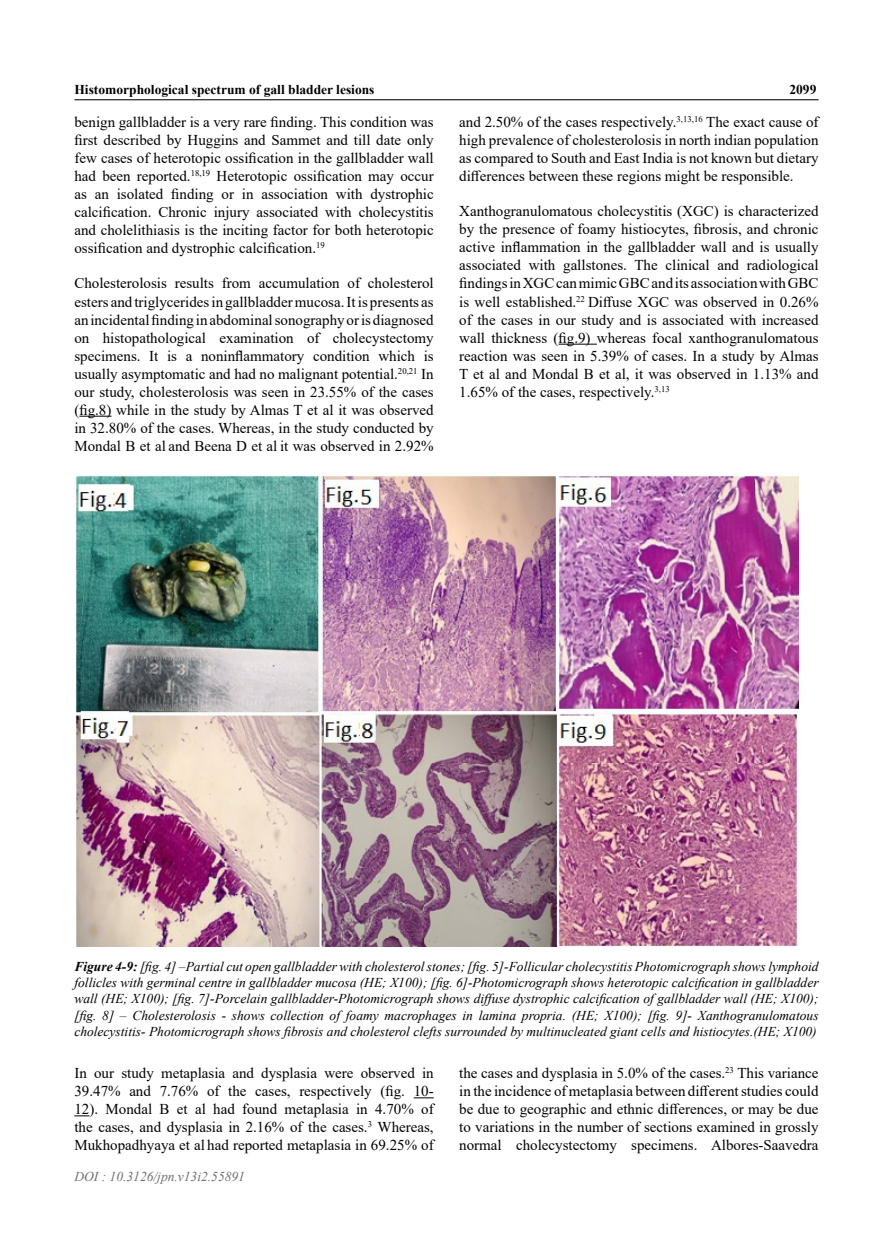
<style>
.page{position:relative;width:893px;height:1255px;background:#fff}
.page>*{position:absolute;margin:0;border:0;box-sizing:border-box;transform-origin:0 0}
.t1{font:15px/18px "Times New Roman";color:#000;text-align:justify}
.t2{font:italic 13.5px/16.2px "Times New Roman";color:#000;text-align:justify}
.t3{font:700 13.5px "Times New Roman";color:#000}
.t4{font:italic 13.5px "Times New Roman";color:#6d6e71}
.s1{font-weight:700}
</style>
<div class="page">
<hr style="left:74px;top:99px;width:745px;height:1px;background:#000">
<hr style="left:79px;top:416px;width:32px;height:1px;background:#000">
<hr style="left:558px;top:344px;width:39px;height:1px;background:#000">
<img style="left:74px;top:474px;width:725px;height:472px">
<svg style="left:414px;top:1097px;width:20px;height:1px"></svg>
<svg style="left:74px;top:1115px;width:15px;height:1px"></svg>
<p class="t3" style="left:74px;top:80px;width:302px">Histomorphological spectrum of gall bladder lesions</p>
<p class="t1" style="left:74px;top:113px;width:361px">benign gallbladder is a very rare finding. This condition was first described by Huggins and Sammet and till date only few cases of heterotopic ossification in the gallbladder wall had been reported.<sup>18,19</sup> Heterotopic ossification may occur as an isolated finding or in association with dystrophic calcification. Chronic injury associated with cholecystitis and cholelithiasis is the inciting factor for both heterotopic ossification and dystrophic calcification.<sup>19</sup></p>
<p class="t1" style="left:74px;top:274px;width:361px">Cholesterolosis results from accumulation of cholesterol esters and triglycerides in gallbladder mucosa. It is presents as an incidental finding in abdominal sonography or is diagnosed on histopathological examination of cholecystectomy specimens. It is a noninflammatory condition which is usually asymptomatic and had no malignant potential.<sup>20,21</sup> In our study, cholesterolosis was seen in 23.55% of the cases (fig.8) while in the study by Almas T et al it was observed in 32.80% of the cases. Whereas, in the study conducted by Mondal B et al and Beena D et al it was observed in 2.92%</p>
<p class="t3" style="left:789px;top:80px;width:28px">2099</p>
<p class="t1" style="left:459px;top:113px;width:361px">and 2.50% of the cases respectively.<sup>3,13,16</sup> The exact cause of high prevalence of cholesterolosis in north indian population as compared to South and East India is not known but dietary differences between these regions might be responsible.</p>
<p class="t1" style="left:459px;top:202px;width:361px">Xanthogranulomatous cholecystitis (XGC) is characterized by the presence of foamy histiocytes, fibrosis, and chronic active inflammation in the gallbladder wall and is usually associated with gallstones. The clinical and radiological findings in XGC can mimic GBC and its association with GBC is well established.<sup>22</sup> Diffuse XGC was observed in 0.26% of the cases in our study and is associated with increased wall thickness (fig.9) whereas focal xanthogranulomatous reaction was seen in 5.39% of cases. In a study by Almas T et al and Mondal B et al, it was observed in 1.13% and 1.65% of the cases, respectively.<sup>3,13</sup></p>
<p class="t2" style="left:74px;top:958px;width:746px"><span class="s1">Figure 4-9:</span> [fig. 4] –Partial cut open gallbladder with cholesterol stones; [fig. 5]-Follicular cholecystitis Photomicrograph shows lymphoid follicles with germinal centre in gallbladder mucosa (HE; X100); [fig. 6]-Photomicrograph shows heterotopic calcification in gallbladder wall (HE; X100); [fig. 7]-Porcelain gallbladder-Photomicrograph shows diffuse dystrophic calcification of gallbladder wall (HE; X100); [fig. 8] – Cholesterolosis - shows collection of foamy macrophages in lamina propria. (HE; X100); [fig. 9]- Xanthogranulomatous cholecystitis- Photomicrograph shows fibrosis and cholesterol clefts surrounded by multinucleated giant cells and histiocytes.(HE; X100)</p>
<p class="t1" style="left:74px;top:1063px;width:361px">In our study metaplasia and dysplasia were observed in 39.47% and 7.76% of the cases, respectively (fig. 10- 12). Mondal B et al had found metaplasia in 4.70% of the cases, and dysplasia in 2.16% of the cases.<sup>3</sup> Whereas, Mukhopadhyaya et al had reported metaplasia in 69.25% of</p>
<p class="t1" style="left:459px;top:1063px;width:361px">the cases and dysplasia in 5.0% of the cases.<sup>23</sup> This variance in the incidence of metaplasia between different studies could be due to geographic and ethnic differences, or may be due to variations in the number of sections examined in grossly normal cholecystectomy specimens. Albores-Saavedra</p>
<p class="t4" style="left:74px;top:1167px;width:172px">DOI : 10.3126/jpn.v13i2.55891</p>
</div>
